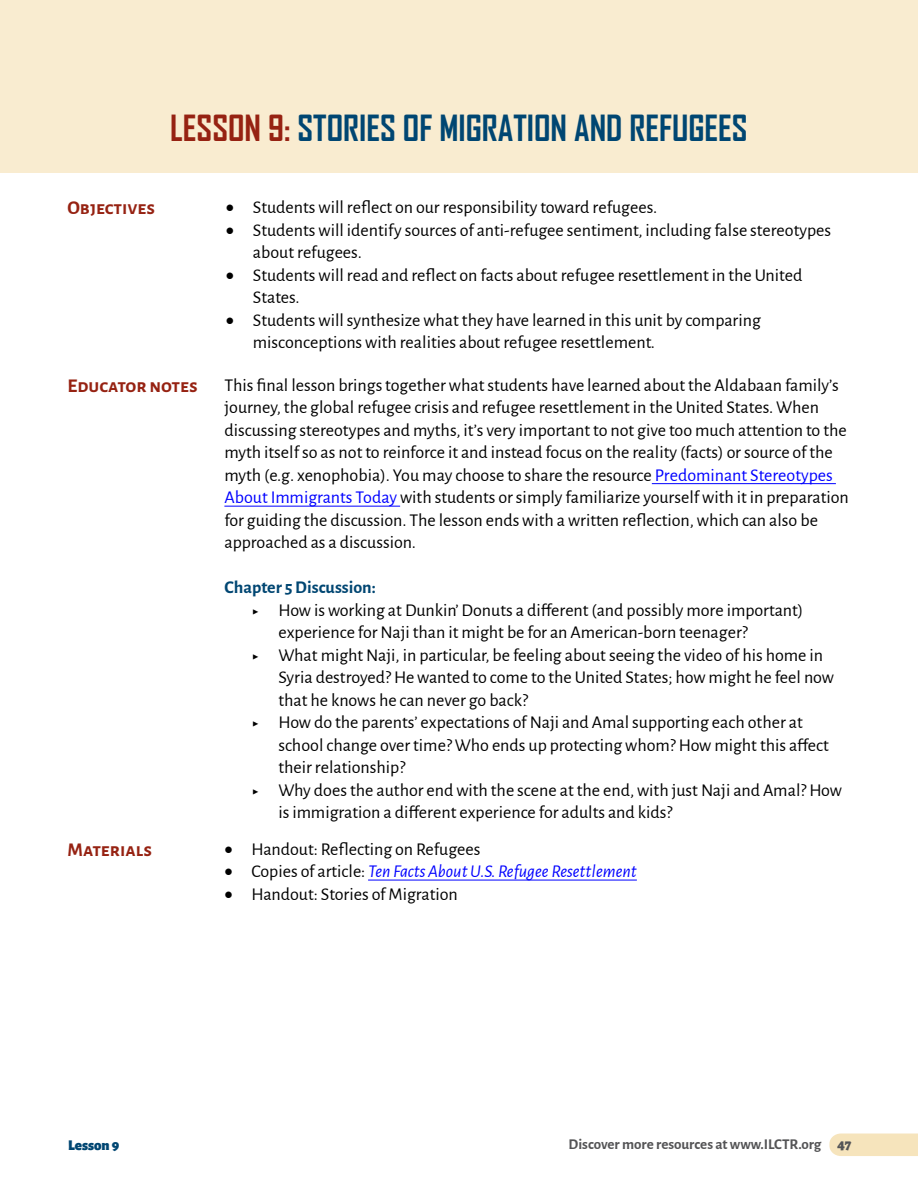
<style>
.page{position:relative;width:918px;height:1188px;background:#fff}
.page>*{position:absolute;margin:0;border:0;box-sizing:border-box;transform-origin:0 0}
.t1{font:700 34.5px "Agency FB";color:#004672}
.t2{font:700 19.5px "Alegreya Sans";color:#962212}
.t3{font:18px/22.5px "Alegreya Sans";color:#000}
.t4{font:italic 18px "Alegreya Sans";color:#00f}
.t5{font:700 18px "Alegreya Sans";color:#004672}
.t6{font:700 15px "Alegreya Sans";color:#545456}
.t7{font:900 15px "Alegreya Sans";color:#004672}
.s1{color:#962212}
.s2{color:#00f}
.s3{font-weight:500}
.s4{color:#000}
.s5{font-style:normal;color:#000}
.s6{font-family:"Alegreya";font-weight:900}
</style>
<div class="page">
<div style="left:829px;top:1134px;width:89px;height:22px;background:#f6e4bc"></div>
<div style="left:0;top:0;width:918px;height:172px;background:#f9ecd0"></div>
<hr style="left:652px;top:483px;width:184px;height:1px;background:#00f">
<hr style="left:224px;top:506px;width:176px;height:1px;background:#00f">
<hr style="left:368px;top:880px;width:269px;height:1px;background:#00f">
<h1 class="t1" style="left:170px;top:107px;width:579px"><span class="s1">LESSON 9:</span> STORIES OF MIGRATION AND REFUGEES</h1>
<p class="t2" style="left:68px;top:194px;width:89px">Objectives</p>
<p class="t3" style="left:226px;top:195px;width:433px">• Students will reflect on our responsibility toward refugees.</p>
<p class="t3" style="left:253px;top:218px;width:580px;text-indent:-27px">• Students will identify sources of anti-refugee sentiment, including false stereotypes about refugees.</p>
<p class="t3" style="left:253px;top:263px;width:551px;text-indent:-27px">• Students will read and reflect on facts about refugee resettlement in the United<br>States.</p>
<p class="t3" style="left:253px;top:308px;width:509px;text-indent:-27px">• Students will synthesize what they have learned in this unit by comparing misconceptions with realities about refugee resettlement.</p>
<p class="t2" style="left:68px;top:371px;width:132px">Educator notes</p>
<p class="t3" style="left:224px;top:373px;width:626px">This final lesson brings together what students have learned about the Aldabaan family’s journey, the global refugee crisis and refugee resettlement in the United States. When discussing stereotypes and myths, it’s very important to not give too much attention to the myth itself so as not to reinforce it and instead focus on the reality (facts) or source of the myth (e.g. xenophobia). You may choose to share the resource <span class="s2">Predominant Stereotypes About Immigrants Today</span> with students or simply familiarize yourself with it in preparation for guiding the discussion. The lesson ends with a written reflection, which can also be approached as a discussion.</p>
<p class="t5" style="left:224px;top:574px;width:153px">Chapter 5 Discussion:</p>
<p class="t3" style="left:251px;top:598px;width:554px"><span class="s3">▶</span> How is working at Dunkin’ Donuts a different (and possibly more important)</p>
<p class="t3" style="left:278px;top:620px;width:471px">experience for Naji than it might be for an American-born teenager?</p>
<p class="t3" style="left:251px;top:643px;width:573px"><span class="s3">▶</span> What might Naji, in particular, be feeling about seeing the video of his home in</p>
<p class="t3" style="left:278px;top:665px;width:557px">Syria destroyed? He wanted to come to the United States; how might he feel now</p>
<p class="t3" style="left:278px;top:688px;width:251px">that he knows he can never go back?</p>
<p class="t3" style="left:251px;top:710px;width:553px"><span class="s3">▶</span> How do the parents’ expectations of Naji and Amal supporting each other at</p>
<p class="t3" style="left:278px;top:733px;width:552px">school change over time? Who ends up protecting whom? How might this affect</p>
<p class="t3" style="left:278px;top:755px;width:128px">their relationship?</p>
<p class="t3" style="left:251px;top:778px;width:592px"><span class="s3">▶</span> Why does the author end with the scene at the end, with just Naji and Amal? How</p>
<p class="t3" style="left:278px;top:800px;width:395px">is immigration a different experience for adults and kids?</p>
<p class="t2" style="left:68px;top:835px;width:86px">Materials</p>
<p class="t3" style="left:224px;top:837px;width:257px">• Handout: Reflecting on Refugees</p>
<p class="t4" style="left:224px;top:859px;width:414px"><span class="s4">•</span> <span class="s5">Copies of article:</span> Ten Facts About U.S. Refugee Resettlement</p>
<p class="t3" style="left:224px;top:882px;width:235px">• Handout: Stories of Migration</p>
<p class="t7" style="left:68px;top:1133px;width:53px">Lesson 9</p>
<p class="t6" style="left:569px;top:1133px;width:284px">Discover more resources at www.ILCTR.org <span class="s6">47</span></p>
</div>
